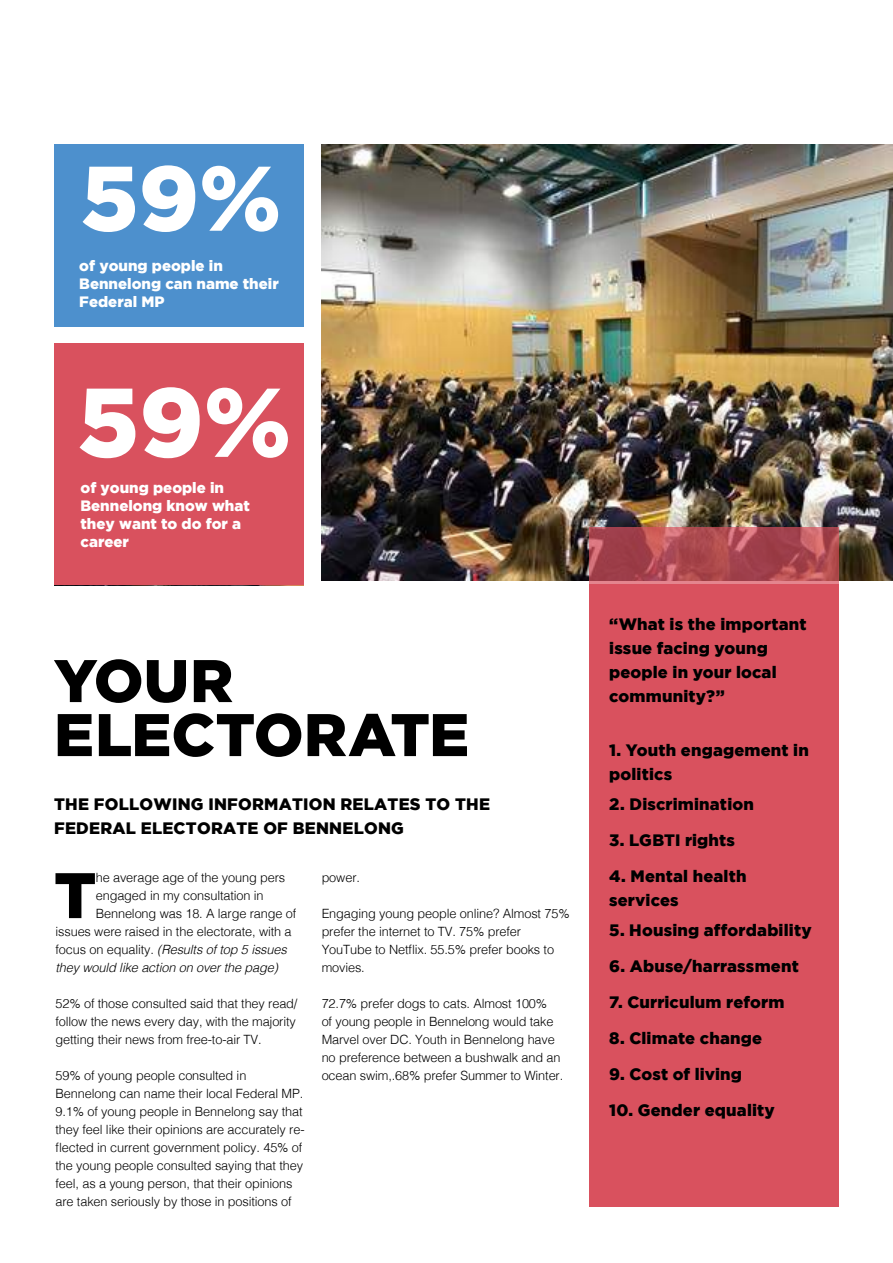
<style>
.page{position:relative;width:893px;height:1263px;background:#fff}
.page>*{position:absolute;margin:0;border:0;box-sizing:border-box;transform-origin:0 0}
.t1{font:900 97.5px "Gotham";color:#fff}
.t2{font:900 91.5px "Gotham";color:#fff}
.t3{font:900 64.2px "Gotham";color:#000}
.t4{font:900 60px/54px "Gotham";color:#000}
.t5{font:900 16.5px/24px "Gotham";letter-spacing:.01em;color:#000}
.t6{font:900 15px/18px "Gotham";color:#fff}
.t7{font:300 12.75px/18px "Helvetica";letter-spacing:-.01em;color:#000}
.t8{font:italic 300 12.75px "Helvetica";letter-spacing:-.01em;color:#000}
.s1{font-style:normal}
</style>
<div class="page">
<img style="left:322px;top:144px;width:571px;height:437px">
<div style="left:589px;top:584px;width:250px;height:622px;background:#d9515e"></div>
<div style="left:54px;top:144px;width:250px;height:183px;background:#4d90cd"></div>
<svg style="left:589px;top:527px;width:250px;height:57px;background:#af4d55"></svg>
<div style="left:54px;top:344px;width:250px;height:241px;background:#d9515e"></div>
<h2 class="t2" style="left:81px;top:145px;width:202px">59%</h2>
<p class="t6" style="left:79px;top:256px;width:145px">of young people in</p>
<p class="t6" style="left:79px;top:274px;width:201px">Bennelong can name their<br>Federal MP</p>
<h1 class="t1" style="left:78px;top:366px;width:215px">59%</h1>
<p class="t6" style="left:81px;top:478px;width:171px">of young people in<br>Bennelong know what they want to do for a career</p>
<h3 class="t4" style="left:54px;top:652px;width:417px">YOUR<br>ELECTORATE</h3>
<p class="t5" style="left:54px;top:792px;width:437px">THE FOLLOWING INFORMATION RELATES TO THE<br>FEDERAL ELECTORATE OF BENNELONG</p>
<h3 class="t3" style="left:54px;top:858px;width:44px">T</h3>
<p class="t7" style="left:96px;top:868px;width:191px">he average age of the young pers</p>
<p class="t7" style="left:322px;top:868px;width:40px">power.</p>
<p class="t7" style="left:322px;top:904px;width:249px">Engaging young people online? Almost 75% prefer the internet to TV. 75% prefer<br>YouTube to Netflix. 55.5% prefer books to movies.</p>
<p class="t7" style="left:322px;top:994px;width:243px">72.7% prefer dogs to cats. Almost 100%<br>of young people in Bennelong would take Marvel over DC. Youth in Bennelong have no preference between a bushwalk and an ocean swim,.68% prefer Summer to Winter.</p>
<p class="t7" style="left:96px;top:886px;width:169px">engaged in my consultation in</p>
<p class="t7" style="left:96px;top:904px;width:202px">Bennelong was 18. A large range of</p>
<p class="t7" style="left:56px;top:922px;width:238px">issues were raised in the electorate, with a</p>
<p class="t8" style="left:56px;top:939px;width:233px"><span class="s1">focus on equality.</span> (Results of top 5 issues</p>
<p class="t8" style="left:56px;top:957px;width:224px">they would like action on over the page)</p>
<p class="t7" style="left:56px;top:994px;width:243px">52% of those consulted said that they read/ follow the news every day, with the majority getting their news from free-to-air TV.</p>
<p class="t7" style="left:56px;top:1066px;width:251px">59% of young people consulted in Bennelong can name their local Federal MP.<br>9.1% of young people in Bennelong say that they feel like their opinions are accurately re&shy;flected in current government policy. 45% of the young people consulted saying that they feel, as a young person, that their opinions are taken seriously by those in positions of</p>
<p class="t5" style="left:609px;top:612px;width:199px">“What is the important issue facing young people in your local community?”</p>
<p class="t5" style="left:609px;top:738px;width:201px">1. Youth engagement in politics</p>
<p class="t5" style="left:609px;top:792px;width:146px">2. Discrimination</p>
<p class="t5" style="left:609px;top:828px;width:127px">3. LGBTI rights</p>
<p class="t5" style="left:609px;top:864px;width:139px">4. Mental health services</p>
<p class="t5" style="left:609px;top:918px;width:204px">5. Housing affordability</p>
<p class="t5" style="left:609px;top:954px;width:191px">6. Abuse/harrassment</p>
<p class="t5" style="left:609px;top:990px;width:177px">7. Curriculum reform</p>
<p class="t5" style="left:609px;top:1026px;width:154px">8. Climate change</p>
<p class="t5" style="left:609px;top:1062px;width:134px">9. Cost of living</p>
<p class="t5" style="left:609px;top:1098px;width:167px">10. Gender equality</p>
</div>
